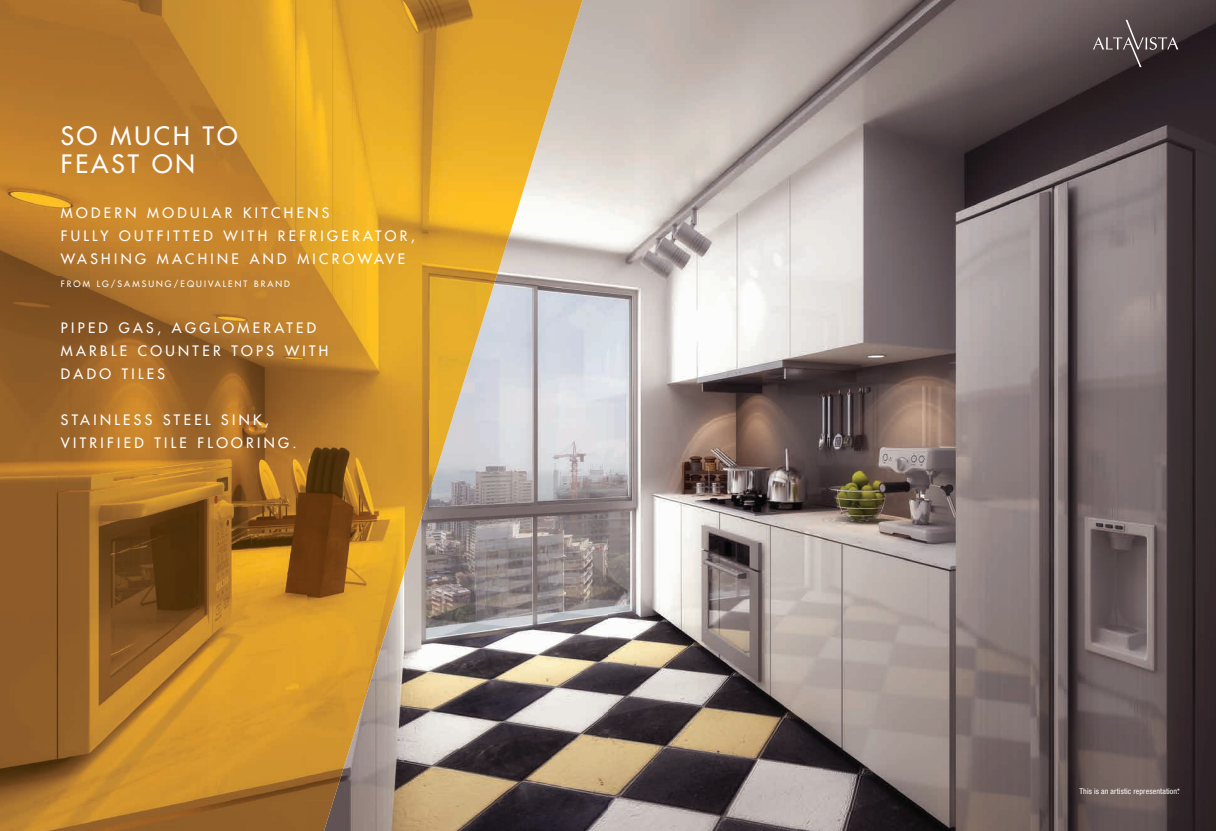
<style>
.page{position:relative;width:1216px;height:831px;background:#fff}
.page>*{position:absolute;margin:0;border:0;box-sizing:border-box;transform-origin:0 0}
.t1{font:24.68px/27.8px "Futura LT";letter-spacing:.12em;color:#fff}
.t2{font:14px/23px "Futura LT";letter-spacing:.24em;color:#fff}
.t3{font:8.58px "Futura LT";letter-spacing:.24em;color:#fff}
.t4{font:condensed 7.88px "Helvetica Neue LT Std";letter-spacing:.015em;color:#fff}
</style>
<div class="page">
<img style="left:333px;top:0;width:882px;height:831px">
<img style="left:0;top:0;width:306px;height:831px">
<img style="left:306px;top:0;width:246px;height:215px">
<img style="left:552px;top:0;width:30px;height:99px">
<img style="left:306px;top:215px;width:185px;height:185px">
<img style="left:490px;top:215px;width:25px;height:81px">
<img style="left:306px;top:400px;width:123px;height:216px">
<img style="left:429px;top:400px;width:29px;height:93px">
<img style="left:306px;top:615px;width:85px;height:93px">
<img style="left:306px;top:708px;width:56px;height:93px">
<img style="left:306px;top:800px;width:27px;height:31px">
<svg style="left:1092px;top:20px;width:86px;height:47px;background:#554a4c"></svg>
<h1 class="t1" style="left:61px;top:122px;width:178px">SO MUCH TO<br>FEAST ON</h1>
<p class="t2" style="left:61px;top:201px;width:355px">MODERN MODULAR KITCHENS<br>FULLY OUTFITTED WITH REFRIGERATOR,<br>WASHING MACHINE AND MICROWAVE</p>
<p class="t3" style="left:61px;top:278px;width:231px">FROM LG/SAMSUNG/EQUIVALENT BRAND</p>
<p class="t2" style="left:61px;top:316px;width:269px">PIPED GAS, AGGLOMERATED<br>MARBLE COUNTER TOPS WITH<br>DADO TILES</p>
<p class="t2" style="left:61px;top:408px;width:237px">STAINLESS STEEL SINK,<br>VITRIFIED TILE FLOORING.</p>
<p class="t4" style="left:1079px;top:786px;width:102px">This is an artistic representation*.</p>
</div>
